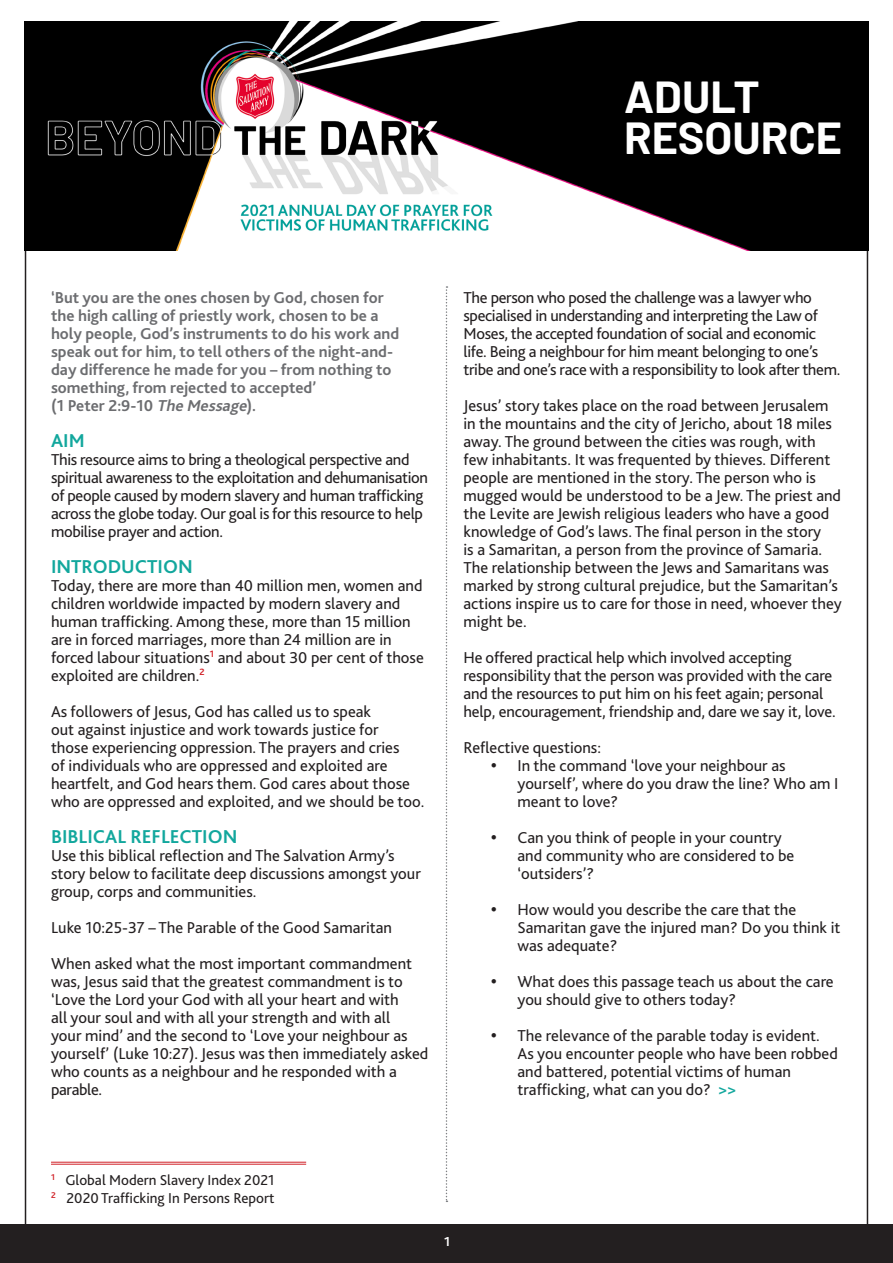
<style>
.page{position:relative;width:893px;height:1263px;background:#fff}
.page>*{position:absolute;margin:0;border:0;box-sizing:border-box;transform-origin:0 0}
.t1{font:700 45px/40.5px "Barlow";color:#fff}
.t2{font:700 19.5px "Bliss 2";color:#12a79d}
.t3{font:16.5px/18px "Bliss 2";color:#231f20}
.t4{font:16.5px/18px "Bliss 2";letter-spacing:-.02em;color:#231f20}
.t5{font:700 16.5px/18px "Bliss 2";color:#6c6d70}
.t6{font:15px/18px "Bliss 2";color:#231f20}
.t7{font:700 13.5px "Bliss 2";color:#fff}
.s1{font-style:italic}
.s2{font-weight:700;color:#12a79d}
</style>
<div class="page">
<div style="left:0;top:1225px;width:893px;height:38px;background:#231f20"></div>
<svg style="left:446px;top:286px;width:1px;height:916px"></svg>
<img style="left:25px;top:21px;width:843px;height:229px">
<hr style="left:51px;top:1162px;width:255px;height:1px;background:#d1232a">
<hr style="left:51px;top:1164px;width:255px;height:1px;background:#d1232a">
<h1 class="t1" style="left:624px;top:76px;width:220px">ADULT<br>RESOURCE</h1>
<p class="t5" style="left:51px;top:288px;width:350px">‘But you are the ones chosen by God, chosen for the high calling of priestly work, chosen to be a holy people, God’s instruments to do his work and speak out for him, to tell others of the night-and&shy;day difference he made for you – from nothing to something, from rejected to accepted’<br>(1 Peter 2:9-10 <span class="s1">The Message</span>).</p>
<p class="t2" style="left:51px;top:428px;width:35px">AIM</p>
<p class="t4" style="left:51px;top:450px;width:379px">This resource aims to bring a theological perspective and spiritual awareness to the exploitation and dehumanisation of people caused by modern slavery and human trafficking across the globe today. Our goal is for this resource to help mobilise prayer and action.</p>
<p class="t2" style="left:51px;top:554px;width:143px">INTRODUCTION</p>
<p class="t3" style="left:51px;top:576px;width:374px">Today, there are more than 40 million men, women and children worldwide impacted by modern slavery and human trafficking. Among these, more than 15 million are in forced marriages, more than 24 million are in forced labour situations<sup>1</sup> and about 30 per cent of those exploited are children.<sup>2</sup></p>
<p class="t3" style="left:51px;top:702px;width:375px">As followers of Jesus, God has called us to speak<br>out against injustice and work towards justice for<br>those experiencing oppression. The prayers and cries<br>of individuals who are oppressed and exploited are heartfelt, and God hears them. God cares about those who are oppressed and exploited, and we should be too.</p>
<p class="t2" style="left:51px;top:824px;width:188px">BIBLICAL REFLECTION</p>
<p class="t3" style="left:51px;top:846px;width:371px">Use this biblical reflection and The Salvation Army’s story below to facilitate deep discussions amongst your group, corps and communities.</p>
<p class="t3" style="left:51px;top:909px;width:363px;line-height:36px">Luke 10:25-37 – The Parable of the Good Samaritan<br>When asked what the most important commandment</p>
<p class="t3" style="left:51px;top:972px;width:379px">was, Jesus said that the greatest commandment is to ‘Love the Lord your God with all your heart and with<br>all your soul and with all your strength and with all<br>your mind’ and the second to ‘Love your neighbour as yourself’ (Luke 10:27). Jesus was then immediately asked who counts as a neighbour and he responded with a parable.</p>
<p class="t4" style="left:463px;top:288px;width:378px">The person who posed the challenge was a lawyer who specialised in understanding and interpreting the Law of Moses, the accepted foundation of social and economic life. Being a neighbour for him meant belonging to one’s tribe and one’s race with a responsibility to look after them.</p>
<p class="t3" style="left:463px;top:396px;width:380px">Jesus’ story takes place on the road between Jerusalem in the mountains and the city of Jericho, about 18 miles away. The ground between the cities was rough, with few inhabitants. It was frequented by thieves. Different people are mentioned in the story. The person who is mugged would be understood to be a Jew. The priest and the Levite are Jewish religious leaders who have a good knowledge of God’s laws. The final person in the story<br>is a Samaritan, a person from the province of Samaria.<br>The relationship between the Jews and Samaritans was marked by strong cultural prejudice, but the Samaritan’s actions inspire us to care for those in need, whoever they might be.</p>
<p class="t3" style="left:463px;top:648px;width:374px">He offered practical help which involved accepting responsibility that the person was provided with the care and the resources to put him on his feet again; personal help, encouragement, friendship and, dare we say it, love.</p>
<p class="t3" style="left:463px;top:738px;width:139px">Reflective questions:</p>
<p class="t3" style="left:517px;top:756px;width:322px;text-indent:-27px">• In the command ‘love your neighbour as yourself’, where do you draw the line? Who am I meant to love?</p>
<p class="t3" style="left:517px;top:828px;width:278px;text-indent:-27px">• Can you think of people in your country and community who are considered to be ‘outsiders’?</p>
<p class="t3" style="left:517px;top:900px;width:324px;text-indent:-27px">• How would you describe the care that the<br>Samaritan gave the injured man? Do you think it was adequate?</p>
<p class="t3" style="left:517px;top:972px;width:318px;text-indent:-27px">• What does this passage teach us about the care you should give to others today?</p>
<p class="t3" style="left:517px;top:1026px;width:322px;text-indent:-27px">• The relevance of the parable today is evident.<br>As you encounter people who have been robbed and battered, potential victims of human trafficking, what can you do? <span class="s2">&gt;&gt;</span></p>
<p class="t6" style="left:51px;top:1171px;width:225px"><sup>1</sup> Global Modern Slavery Index 2021<br><sup>2</sup> 2020 Trafficking In Persons Report</p>
<p class="t7" style="left:444px;top:1233px;width:8px">1</p>
</div>
